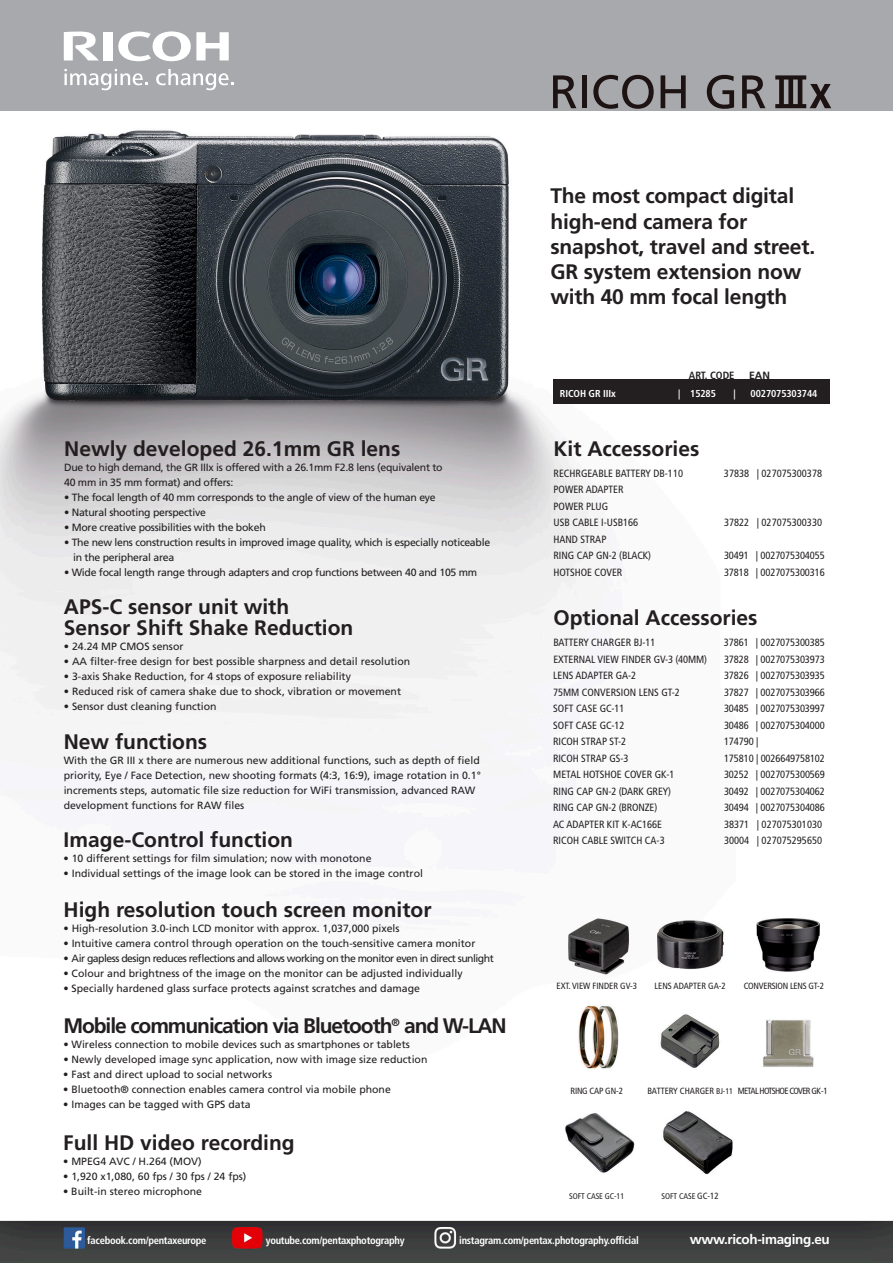
<style>
.page{position:relative;width:893px;height:1263px;background:#fff}
.page>*{position:absolute;margin:0;border:0;box-sizing:border-box;transform-origin:0 0}
.t1{font:700 21px/25.2px "Frutiger LT Std";color:#231f20}
.t2{font:700 21px "Frutiger LT Std";letter-spacing:-.05em;color:#231f20}
.t3{font:700 13.5px "Frutiger LT Std";letter-spacing:-.025em;color:#fff}
.t4{font:10.5px/15px "Frutiger LT Std";color:#231f20}
.t5{font:condensed 10.5px/16.5px "Frutiger LT Std";letter-spacing:-.01em;color:#231f20}
.t6{font:10.5px/15px "Frutiger LT Std";letter-spacing:-.025em;color:#231f20}
.t7{font:700 condensed 10.5px "Frutiger LT Std";letter-spacing:-.025em;color:#fff}
.t8{font:10.5px "Frutiger LT Std";letter-spacing:-.05em;color:#231f20}
.t9{font:700 condensed 10.5px "Frutiger LT Std";color:#231f20}
.t10{font:700 10.5px "Frutiger LT Std";color:#231f20}
.t11{font:700 condensed 10.05px "Frutiger LT Std";letter-spacing:-.01em;color:#fff}
.t12{font:condensed 9px "Frutiger LT Std";color:#231f20}
.t13{font:condensed 9px "Frutiger LT Std";letter-spacing:-.025em;color:#231f20}
.t14{font:condensed 9px "Frutiger LT Std";letter-spacing:-.075em;color:#231f20}
.t15{font:condensed 8.25px "Frutiger LT Std";letter-spacing:-.01em;color:#231f20}
.s1{font-size:8.25px}
.s2{font-size:9px}
</style>
<div class="page">
<img style="left:0;top:130px;width:893px;height:1133px">
<div style="left:553px;top:380px;width:276px;height:24px;background:#231f20"></div>
<div style="left:0;top:0;width:893px;height:111px;background:#a8a9ad"></div>
<svg style="left:118px;top:31px;width:111px;height:30px"></svg>
<div style="left:103px;top:32px;width:10px;height:28px;background:#fff"></div>
<svg style="left:64px;top:32px;width:34px;height:28px"></svg>
<svg style="left:65px;top:69px;width:83px;height:22px"></svg>
<svg style="left:156px;top:69px;width:78px;height:22px"></svg>
<svg style="left:707px;top:75px;width:27px;height:34px"></svg>
<svg style="left:742px;top:75px;width:23px;height:33px"></svg>
<svg style="left:553px;top:75px;width:23px;height:33px"></svg>
<div style="left:582px;top:75px;width:5px;height:33px;background:#1d1313"></div>
<svg style="left:593px;top:75px;width:61px;height:34px"></svg>
<svg style="left:661px;top:75px;width:25px;height:33px"></svg>
<svg style="left:775px;top:75px;width:56px;height:33px"></svg>
<h1 class="t1" style="left:550px;top:184px;width:266px">The most compact digital high-end camera for snapshot, travel and street.<br>GR system extension now with 40 mm focal length</h1>
<p class="t9" style="left:689px;top:369px;width:47px">ART. CODE</p>
<p class="t10" style="left:749px;top:369px;width:22px">EAN</p>
<h1 class="t1" style="left:64px;top:436px;width:338px">Newly developed 26.1mm GR lens</h1>
<p class="t6" style="left:64px;top:460px;width:380px">Due to high demand, the GR IIIx is offered with a 26.1mm F2.8 lens (equivalent to<br>40 mm in 35 mm format) and offers:</p>
<p class="t6" style="left:64px;top:490px;width:373px">• The focal length of 40 mm corresponds to the angle of view of the human eye</p>
<p class="t6" style="left:64px;top:505px;width:143px">• Natural shooting perspective</p>
<p class="t6" style="left:64px;top:520px;width:203px">• More creative possibilities with the bokeh</p>
<p class="t6" style="left:73px;top:535px;width:419px;text-indent:-9px">• The new lens construction results in improved image quality, which is especially noticeable in the peripheral area</p>
<p class="t6" style="left:64px;top:565px;width:415px">• Wide focal length range through adapters and crop functions between 40 and 105 mm</p>
<h1 class="t1" style="left:64px;top:596px;width:291px;line-height:21px">APS-C sensor unit with<br>Sensor Shift Shake Reduction</h1>
<p class="t4" style="left:64px;top:638px;width:121px">• 24.24 MP CMOS sensor</p>
<p class="t4" style="left:64px;top:653px;width:348px">• AA filter-free design for best possible sharpness and detail resolution</p>
<p class="t4" style="left:64px;top:668px;width:289px">• 3-axis Shake Reduction, for 4 stops of exposure reliability</p>
<p class="t4" style="left:64px;top:683px;width:339px">• Reduced risk of camera shake due to shock, vibration or movement</p>
<p class="t4" style="left:64px;top:698px;width:154px">• Sensor dust cleaning function</p>
<h1 class="t1" style="left:64px;top:729px;width:145px">New functions</h1>
<p class="t4" style="left:64px;top:753px;width:419px">With the GR III x there are numerous new additional functions, such as depth of field priority, Eye / Face Detection, new shooting formats (4:3, 16:9), image rotation in 0.1° increments steps, automatic file size reduction for WiFi transmission, advanced RAW development functions for RAW files</p>
<h1 class="t1" style="left:64px;top:827px;width:231px">Image-Control function</h1>
<p class="t4" style="left:64px;top:851px;width:309px">• 10 different settings for film simulation; now with monotone</p>
<p class="t4" style="left:64px;top:866px;width:361px">• Individual settings of the image look can be stored in the image control</p>
<h1 class="t1" style="left:64px;top:897px;width:369px">High resolution touch screen monitor</h1>
<p class="t4" style="left:64px;top:921px;width:338px">• High-resolution 3.0-inch LCD monitor with approx. 1,037,000 pixels</p>
<p class="t4" style="left:63px;top:936px;width:413px">• Intuitive camera control through operation on the touch-sensitive camera monitor</p>
<p class="t8" style="left:63px;top:952px;width:432px">• Air gapless design reduces reflections and allows working on the monitor even in direct sunlight</p>
<p class="t4" style="left:63px;top:966px;width:401px">• Colour and brightness of the image on the monitor can be adjusted individually</p>
<p class="t4" style="left:63px;top:981px;width:358px">• Specially hardened glass surface protects against scratches and damage</p>
<h1 class="t2" style="left:63px;top:1014px;width:445px">Mobile communication via Bluetooth<sup>®</sup> and W-LAN</h1>
<p class="t4" style="left:63px;top:1037px;width:348px">• Wireless connection to mobile devices such as smartphones or tablets</p>
<p class="t4" style="left:63px;top:1052px;width:366px">• Newly developed image sync application, now with image size reduction</p>
<p class="t4" style="left:63px;top:1067px;width:210px">• Fast and direct upload to social networks</p>
<p class="t4" style="left:63px;top:1082px;width:329px">• Bluetooth® connection enables camera control via mobile phone</p>
<p class="t4" style="left:63px;top:1097px;width:189px">• Images can be tagged with GPS data</p>
<h1 class="t1" style="left:63px;top:1130px;width:233px">Full HD video recording</h1>
<p class="t4" style="left:63px;top:1153px;width:140px">• MPEG4 AVC / H.264 (MOV)</p>
<p class="t4" style="left:63px;top:1168px;width:185px">• 1,920 x1,080, 60 fps / 30 fps / 24 fps)</p>
<p class="t4" style="left:63px;top:1183px;width:140px">• Built-in stereo microphone</p>
<p class="t11" style="left:560px;top:387px;width:57px">RICOH GR IIIx</p>
<p class="t11" style="left:678px;top:387px;width:39px">| 15285</p>
<p class="t11" style="left:733px;top:387px;width:4px">|</p>
<p class="t11" style="left:751px;top:387px;width:68px">0027075303744</p>
<h1 class="t1" style="left:554px;top:436px;width:147px">Kit Accessories</h1>
<p class="t5" style="left:554px;top:465px;width:131px">RECHRGEABLE BATTERY DB-110</p>
<p class="t5" style="left:724px;top:465px;width:100px">37838 | 027075300378</p>
<p class="t5" style="left:553px;top:481px;width:86px">POWER ADAPTER<br>POWER PLUG<br>USB CABLE I-USB166</p>
<p class="t5" style="left:724px;top:514px;width:100px">37822 | 027075300330</p>
<p class="t5" style="left:553px;top:531px;width:99px">HAND STRAP<br>RING CAP GN-2 (BLACK)</p>
<p class="t5" style="left:724px;top:547px;width:102px">30491 | 0027075304055</p>
<p class="t5" style="left:553px;top:564px;width:70px">HOTSHOE COVER</p>
<p class="t5" style="left:724px;top:564px;width:102px">37818 | 0027075300316</p>
<h1 class="t1" style="left:553px;top:605px;width:206px">Optional Accessories</h1>
<p class="t5" style="left:553px;top:634px;width:104px">BATTERY CHARGER BJ-11</p>
<p class="t5" style="left:724px;top:634px;width:102px">37861 | 0027075300385</p>
<p class="t5" style="left:553px;top:651px;width:155px">EXTERNAL VIEW FINDER GV-3 (40MM)</p>
<p class="t5" style="left:724px;top:651px;width:102px">37828 | 0027075303973</p>
<p class="t5" style="left:553px;top:667px;width:84px">LENS ADAPTER GA-2</p>
<p class="t5" style="left:724px;top:667px;width:102px">37826 | 0027075303935</p>
<p class="t5" style="left:553px;top:684px;width:128px">75MM CONVERSION LENS GT-2</p>
<p class="t5" style="left:724px;top:684px;width:102px">37827 | 0027075303966</p>
<p class="t5" style="left:553px;top:700px;width:73px">SOFT CASE GC-11</p>
<p class="t5" style="left:724px;top:700px;width:102px">30485 | 0027075303997</p>
<p class="t5" style="left:553px;top:717px;width:73px">SOFT CASE GC-12</p>
<p class="t5" style="left:724px;top:717px;width:102px">30486 | 0027075304000</p>
<p class="t5" style="left:553px;top:733px;width:74px">RICOH STRAP ST-2</p>
<p class="t5" style="left:724px;top:733px;width:36px">174790 |</p>
<p class="t5" style="left:553px;top:750px;width:77px">RICOH STRAP GS-3</p>
<p class="t5" style="left:724px;top:750px;width:102px">175810 | 0026649758102</p>
<p class="t5" style="left:553px;top:766px;width:123px">METAL HOTSHOE COVER GK-1</p>
<p class="t5" style="left:724px;top:766px;width:102px">30252 | 0027075300569</p>
<p class="t5" style="left:553px;top:783px;width:119px">RING CAP GN-2 (DARK GREY)</p>
<p class="t5" style="left:724px;top:783px;width:102px">30492 | 0027075304062</p>
<p class="t5" style="left:553px;top:799px;width:106px">RING CAP GN-2 (BRONZE)</p>
<p class="t5" style="left:724px;top:799px;width:102px">30494 | 0027075304086</p>
<p class="t5" style="left:553px;top:816px;width:111px">AC ADAPTER KIT K-AC166E</p>
<p class="t5" style="left:724px;top:816px;width:100px">38371 | 027075301030</p>
<p class="t5" style="left:553px;top:832px;width:113px">RICOH CABLE SWITCH CA-3</p>
<p class="t5" style="left:724px;top:832px;width:100px">30004 | 027075295650</p>
<p class="t12" style="left:556px;top:980px;width:82px">EXT. VIEW FINDER GV-3</p>
<p class="t12" style="left:655px;top:980px;width:73px">LENS ADAPTER GA-2</p>
<p class="t13" style="left:744px;top:980px;width:82px">CONVERSION LENS GT-2</p>
<p class="t13" style="left:571px;top:1085px;width:54px">RING CAP GN-2</p>
<p class="t12" style="left:647px;top:1085px;width:87px">BATTERY CHARGER <span class="s1">BJ-11</span></p>
<p class="t14" style="left:738px;top:1085px;width:92px">METAL HOTSHOE COVER GK-1</p>
<p class="t15" style="left:569px;top:1191px;width:57px">SOFT CASE GC-11</p>
<p class="t15" style="left:662px;top:1191px;width:59px">SOFT CASE <span class="s2">GC-12</span></p>
<p class="t7" style="left:87px;top:1234px;width:121px">facebook.com/pentaxeurope</p>
<p class="t7" style="left:266px;top:1234px;width:140px">youtube.com/pentaxphotography</p>
<p class="t7" style="left:459px;top:1234px;width:181px">instagram.com/pentax.photography.official</p>
<p class="t3" style="left:690px;top:1231px;width:141px">www.ricoh-imaging.eu</p>
</div>
